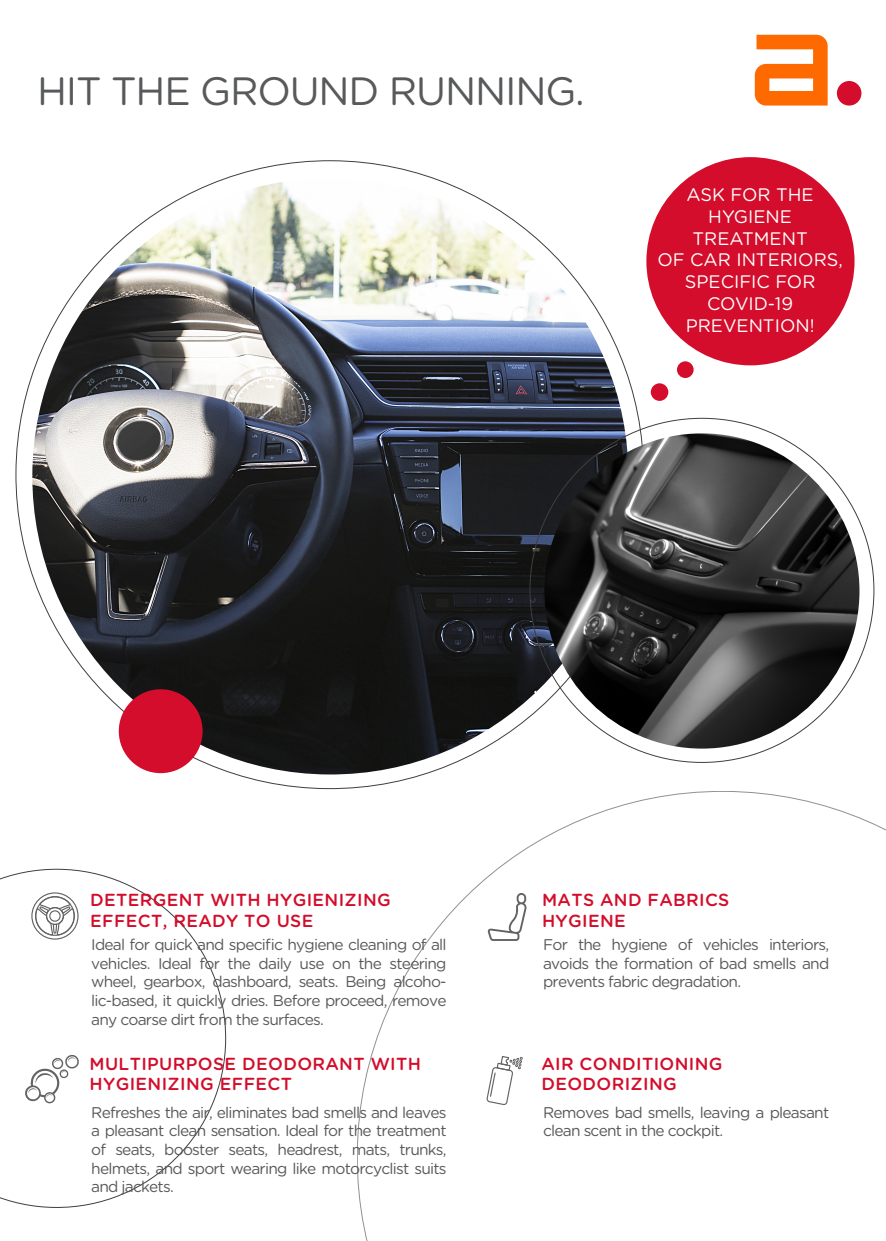
<style>
.page{position:relative;width:886px;height:1241px;background:#fff}
.page>*{position:absolute;margin:0;border:0;box-sizing:border-box;transform-origin:0 0}
.t1{font:39.44px "Gotham Rounded";letter-spacing:-.03em;color:#58595b}
.t2{font:18.12px/21.8px "Gotham Rounded";color:#fff;text-align:center}
.t3{font:500 17.44px/20.9px "Gotham Rounded";letter-spacing:.02em;color:#d30d2b}
.t4{font:15.5px/18.6px "Gotham Rounded";letter-spacing:-.05em;color:#58595b;text-align:justify}
</style>
<div class="page">
<svg style="left:0;top:868px;width:226px;height:339px"></svg>
<svg style="left:357px;top:791px;width:529px;height:449px"></svg>
<div style="left:837px;top:81px;width:24px;height:24px;background:#d30d2b;border-radius:50%"></div>
<svg style="left:755px;top:35px;width:73px;height:70px"></svg>
<svg style="left:488px;top:892px;width:39px;height:48px"></svg>
<div style="left:31px;top:892px;width:48px;height:47px;border:1px solid #636366;border-radius:50%"></div>
<svg style="left:35px;top:895px;width:40px;height:49px"></svg>
<div style="left:35px;top:896px;width:40px;height:39px;border:1px solid #636366;border-radius:50%"></div>
<div style="left:46px;top:906px;width:18px;height:18px;border:1px solid #636366;border-radius:50%"></div>
<div style="left:49px;top:910px;width:12px;height:11px;border:1px solid #636366;border-radius:50%"></div>
<svg style="left:486px;top:1054px;width:37px;height:51px"></svg>
<div style="left:651px;top:383px;width:17px;height:18px;background:#d30d2b;border-radius:50%"></div>
<div style="left:677px;top:361px;width:17px;height:17px;background:#d30d2b;border-radius:50%"></div>
<img style="left:31px;top:178px;width:598px;height:597px">
<div style="left:119px;top:689px;width:84px;height:84px;background:#d30d2b;border-radius:50%"></div>
<svg style="left:529px;top:417px;width:345px;height:345px"></svg>
<div style="left:646px;top:157px;width:208px;height:208px;background:#d30d2b;border-radius:50%"></div>
<img style="left:544px;top:433px;width:315px;height:315px;border-radius:158px">
<h1 class="t1" style="left:37px;top:64px;width:549px">HIT THE GROUND RUNNING.</h1>
<p class="t2" style="left:657px;top:183px;width:187px">ASK FOR THE<br>HYGIENE<br>TREATMENT<br>OF CAR INTERIORS,<br>SPECIFIC FOR<br>COVID-19<br>PREVENTION!</p>
<p class="t3" style="left:90px;top:888px;width:302px">DETERGENT WITH HYGIENIZING<br>EFFECT, READY TO USE</p>
<p class="t4" style="left:91px;top:934px;width:357px">Ideal for quick and specific hygiene cleaning of all vehicles. Ideal for the daily use on the steering wheel, gearbox, dashboard, seats. Being alcoho&shy;lic-based, it quickly dries. Before proceed, remove any coarse dirt from the surfaces.</p>
<p class="t3" style="left:90px;top:1051px;width:333px">MULTIPURPOSE DEODORANT WITH<br>HYGIENIZING EFFECT</p>
<p class="t4" style="left:91px;top:1101px;width:357px">Refreshes the air, eliminates bad smells and leaves a pleasant clean sensation. Ideal for the treatment of seats, booster seats, headrest, mats, trunks, helmets, and sport wearing like motorcyclist suits and jackets.</p>
<p class="t3" style="left:542px;top:888px;width:189px">MATS AND FABRICS<br>HYGIENE</p>
<p class="t4" style="left:543px;top:934px;width:288px">For the hygiene of vehicles interiors, avoids the formation of bad smells and prevents fabric degradation.</p>
<p class="t3" style="left:541px;top:1051px;width:183px">AIR CONDITIONING<br>DEODORIZING</p>
<p class="t4" style="left:543px;top:1101px;width:288px">Removes bad smells, leaving a pleasant clean scent in the cockpit.</p>
</div>
